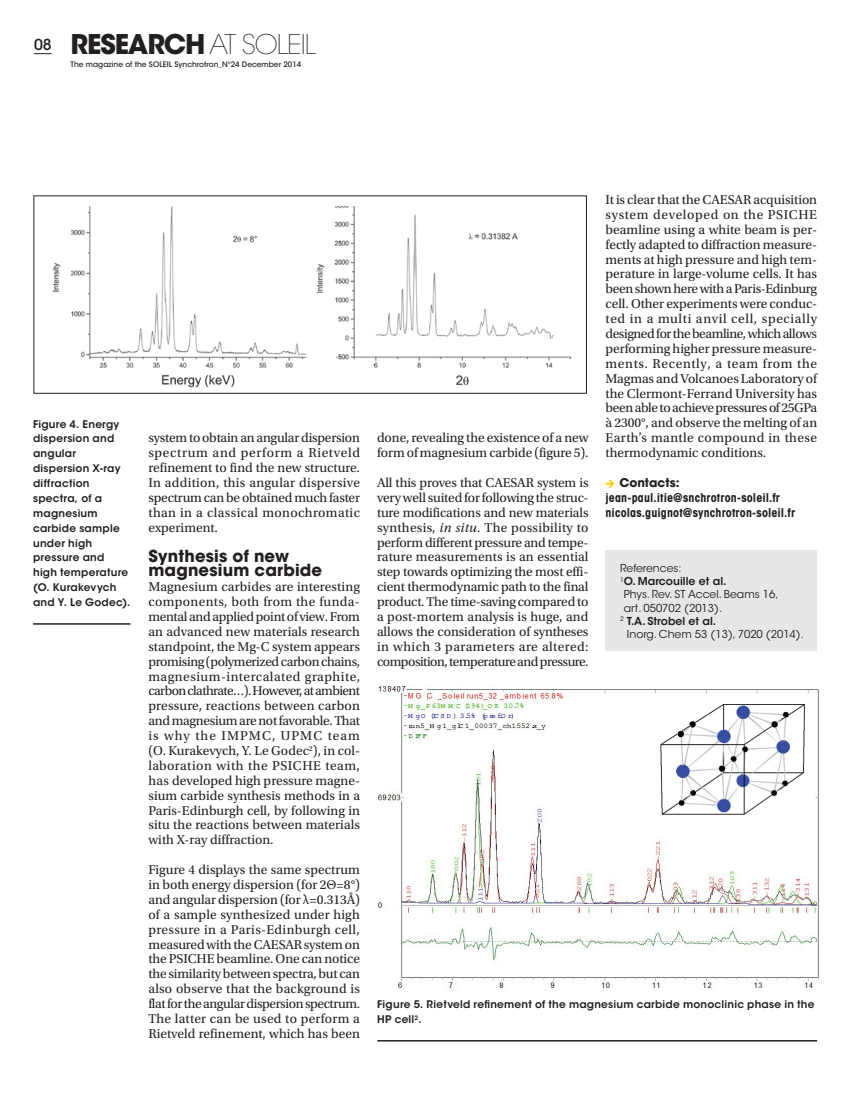
<style>
.page{position:relative;width:851px;height:1106px;background:#fff}
.page>*{position:absolute;margin:0;border:0;box-sizing:border-box;transform-origin:0 0}
.t1{font:700 27px "ITC Avant Garde Std";letter-spacing:-.04em;color:#231f20}
.t2{font:700 16.5px/14.9px "ITC Avant Garde Std";letter-spacing:.01em;color:#231f20}
.t3{font:13.5px/14.9px "Utopia Std";color:#231f20;text-align:justify}
.t4{font:700 condensed 12px/14.9px "ITC Avant Garde Std";letter-spacing:.01em;color:#231f20}
.t5{font:10.95px "ITC Avant Garde Std";color:#231f20}
.t6{font:600 10.95px "ITC Avant Garde Std";color:#231f20}
.t7{font:600 10.5px/14.9px "ITC Avant Garde Std";letter-spacing:.02em;color:#231f20}
.t8{font:500 7.5px "ITC Avant Garde Std";color:#231f20}
.s1{font-weight:500;font-size:15px}
.s2{font-weight:200}
.s3{font-family:"Minion Pro"}
.s4{font-style:italic}
.s5{font-family:"Mini Pics International";font-weight:400;font-stretch:normal;font-size:9px;color:#feca0a}
.s6{font-stretch:normal}
</style>
<div class="page">
<svg style="left:34px;top:53px;width:18px;height:1px"></svg>
<hr style="left:850px;top:34px;width:1px;height:1072px;background:#fef5dc">
<img style="left:52px;top:206px;width:520px;height:182px">
<img style="left:378px;top:687px;width:441px;height:303px">
<hr style="left:33px;top:623px;width:97px;height:1px;background:#231f20">
<hr style="left:377px;top:1040px;width:440px;height:1px;background:#231f20">
<div style="left:605px;top:550px;width:211px;height:101px;background:#e6e7e9"></div>
<h1 class="t1" style="left:34px;top:27px;width:221px"><span class="s1">08</span> research <span class="s2">AT SOLEIL</span></h1>
<p class="t8" style="left:71px;top:59px;width:232px">The magazine of the Soleil Synchrotron_N°24 December 2014</p>
<p class="t7" style="left:33px;top:416px;width:99px">Figure 4. Energy dispersion and angular dispersion X-ray diffraction spectra, of a magnesium carbide sample under high pressure and high temperature (O. Kurakevych and Y. Le Godec).</p>
<p class="t3" style="left:148px;top:431px;width:213px">system to obtain an angular dispersion spectrum and perform a Rietveld refinement to find the new structure.<br>In addition, this angular dispersive spectrum can be obtained much faster than in a classical monochromatic experiment.</p>
<p class="t2" style="left:148px;top:548px;width:175px">Synthesis of new magnesium carbide</p>
<p class="t3" style="left:148px;top:579px;width:213px">Magnesium carbides are interesting components, both from the funda&shy;mental and applied point of view. From an advanced new materials research standpoint, the Mg-C system appears promising (polymerized carbon chains, magnesium-intercalated graphite, carbon clathrate…). However, at ambient pressure, reactions between carbon and magnesium are not favorable. That is why the IMPMC, UPMC team (O. Kurakevych, Y. Le Godec<sup>2</sup>), in col&shy;laboration with the PSICHE team, has developed high pressure magne&shy;sium carbide synthesis methods in a Paris-Edinburgh cell, by following in situ the reactions between materials with X-ray diffraction.</p>
<p class="t3" style="left:148px;top:862px;width:213px">Figure 4 displays the same spectrum in both energy dispersion (for 2<span class="s3">Θ</span>=8°) and angular dispersion (for <span class="s3">λ</span>=0.313Å) of a sample synthesized under high pressure in a Paris-Edinburgh cell, measured with the CAESAR system on the PSICHE beamline. One can notice the similarity between spectra, but can also observe that the background is flat for the angular dispersion spectrum.<br>The latter can be used to perform a Rietveld refinement, which has been</p>
<p class="t3" style="left:377px;top:431px;width:213px">done, revealing the existence of a new form of magnesium carbide (figure 5).</p>
<p class="t3" style="left:377px;top:475px;width:213px">All this proves that CAESAR system is very well suited for following the struc&shy;ture modifications and new materials synthesis, <span class="s4">in situ</span>. The possibility to perform different pressure and tempe&shy;rature measurements is an essential step towards optimizing the most effi&shy;cient thermodynamic path to the final product. The time-saving compared to a post-mortem analysis is huge, and allows the consideration of syntheses in which 3 parameters are altered: composition, temperature and pressure.</p>
<p class="t3" style="left:605px;top:192px;width:213px">It is clear that the CAESAR acquisition system developed on the PSICHE beamline using a white beam is per&shy;fectly adapted to diffraction measure&shy;ments at high pressure and high tem&shy;perature in large-volume cells. It has been shown here with a Paris-Edinburg cell. Other experiments were conduc&shy;ted in a multi anvil cell, specially designed for the beamline, which allows performing higher pressure measure&shy;ments. Recently, a team from the Magmas and Volcanoes Laboratory of the Clermont-Ferrand University has been able to achieve pressures of 25GPa à 2300°, and observe the melting of an Earth’s mantle compound in these thermodynamic conditions.</p>
<p class="t4" style="left:605px;top:475px;width:191px"><span class="s5">E</span> <span class="s6">Contacts: </span>jean-paul.itie@snchrotron-soleil.fr nicolas.guignot@synchrotron-soleil.fr</p>
<p class="t5" style="left:620px;top:561px;width:63px">References:</p>
<p class="t6" style="left:620px;top:574px;width:108px"><sup>1</sup>O. Marcouille et al.</p>
<p class="t5" style="left:623px;top:588px;width:156px">Phys. Rev. ST Accel. Beams 16,</p>
<p class="t5" style="left:623px;top:601px;width:100px">art. 050702 (2013).</p>
<p class="t6" style="left:620px;top:613px;width:98px"><sup>2</sup> T.A. Strobel et al.</p>
<p class="t5" style="left:626px;top:627px;width:178px">Inorg. Chem 53 (13), 7020 (2014).</p>
<p class="t7" style="left:377px;top:996px;width:438px">Figure 5. Rietveld refinement of the magnesium carbide monoclinic phase in the<br>HP cell<sup>2</sup>.</p>
</div>
